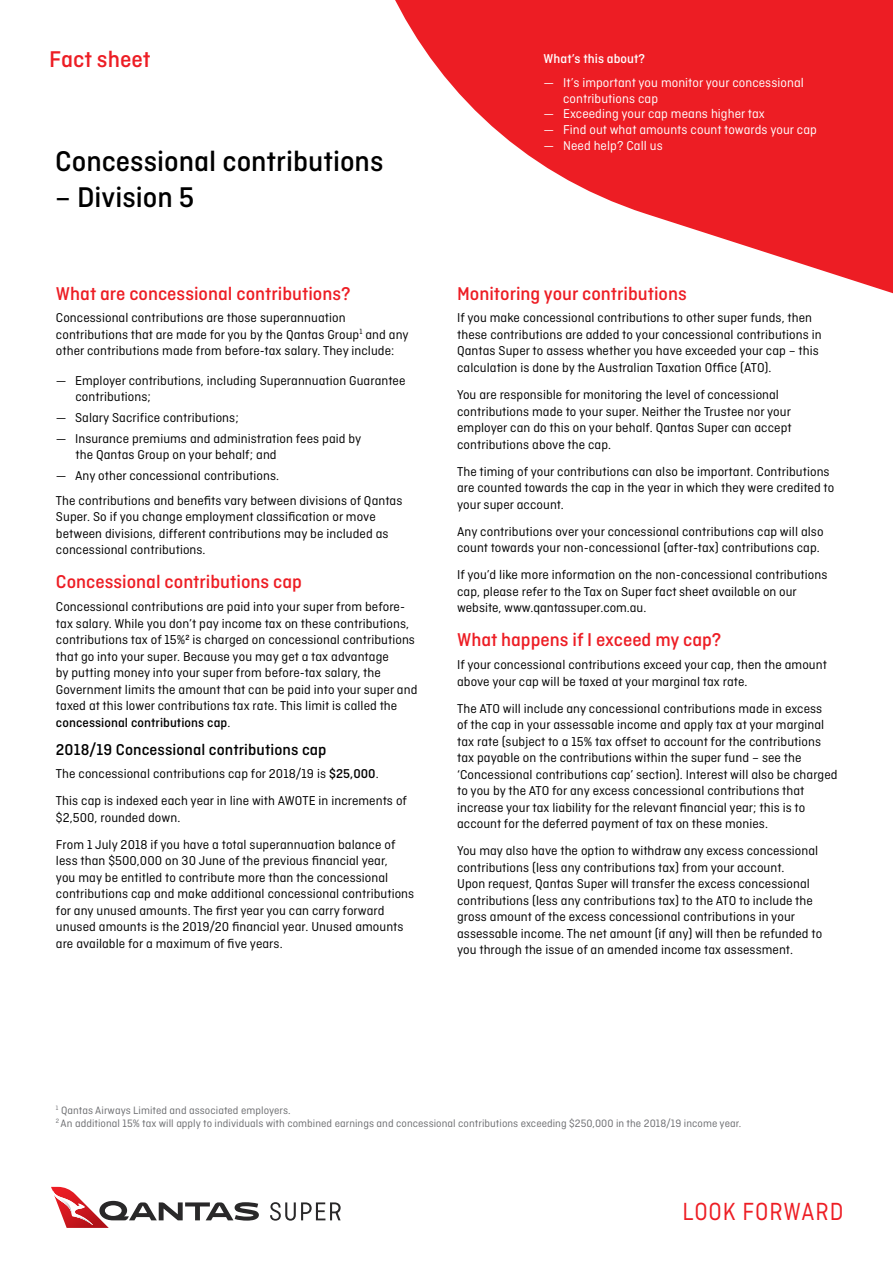
<style>
.page{position:relative;width:893px;height:1263px;background:#fff}
.page>*{position:absolute;margin:0;border:0;box-sizing:border-box;transform-origin:0 0}
.t1{font:500 30px "Ciutadella";color:#000}
.t2{font:26.1px "Ciutadella";letter-spacing:.035em;color:#ed1d24;scale:.91 1}
.t3{font:500 24px "Ciutadella";color:#ed1d24}
.t4{font:500 19.5px "Ciutadella";color:#ed1d24}
.t5{font:500 16.5px "Ciutadella";letter-spacing:.005em;color:#000}
.t6{font:13.5px/16.5px "Ciutadella";letter-spacing:.005em;color:#000}
.t7{font:13.5px/15.8px "Ciutadella";letter-spacing:.005em;color:#fff}
.t8{font:500 13.5px "Ciutadella";letter-spacing:.005em;color:#fff}
.t9{font:11.25px/12.8px "Ciutadella";letter-spacing:.005em;color:#6d6e71}
.s1{font-weight:500}
</style>
<div class="page">
<svg style="left:395px;top:0;width:498px;height:294px;fill:#ed1d24"></svg>
<svg style="left:51px;top:1187px;width:42px;height:38px"></svg>
<img style="left:74px;top:1216px;width:18px;height:9px">
<img style="left:52px;top:1188px;width:20px;height:27px">
<svg style="left:99px;top:1201px;width:160px;height:19px"></svg>
<svg style="left:270px;top:1202px;width:71px;height:19px"></svg>
<h3 class="t3" style="left:49px;top:46px;width:103px">Fact sheet</h3>
<h1 class="t1" style="left:55px;top:145px;width:330px">Concessional contributions</h1>
<h1 class="t1" style="left:55px;top:181px;width:141px">– Division 5</h1>
<h3 class="t4" style="left:56px;top:282px;width:296px">What are concessional contributions?</h3>
<p class="t6" style="left:56px;top:310px;width:354px">Concessional contributions are those superannuation contributions that are made for you by the Qantas Group<sup>1</sup> and any other contributions made from before-tax salary. They include:</p>
<p class="t6" style="left:75px;top:372px;width:331px;text-indent:-20px">— Employer contributions, including Superannuation Guarantee contributions;</p>
<p class="t6" style="left:56px;top:409px;width:184px">— Salary Sacrifice contributions;</p>
<p class="t6" style="left:75px;top:430px;width:287px;text-indent:-20px">— Insurance premiums and administration fees paid by the Qantas Group on your behalf; and</p>
<p class="t6" style="left:56px;top:463px;width:348px;line-height:25px">— Any other concessional contributions.<br>The contributions and benefits vary between divisions of Qantas</p>
<p class="t6" style="left:56px;top:509px;width:334px">Super. So if you change employment classification or move between divisions, different contributions may be included as concessional contributions.</p>
<h3 class="t4" style="left:56px;top:571px;width:248px">Concessional contributions cap</h3>
<p class="t6" style="left:56px;top:598px;width:363px">Concessional contributions are paid into your super from before&shy;tax salary. While you don’t pay income tax on these contributions, contributions tax of 15%<sup>2</sup> is charged on concessional contributions that go into your super. Because you may get a tax advantage<br>by putting money into your super from before-tax salary, the Government limits the amount that can be paid into your super and taxed at this lower contributions tax rate. This limit is called the <span class="s1">concessional contributions cap</span>.</p>
<p class="t5" style="left:56px;top:741px;width:272px">2018/19 Concessional contributions cap</p>
<p class="t6" style="left:56px;top:760px;width:353px;line-height:27.2px">The concessional contributions cap for 2018/19 is <span class="s1">$25,000</span>.<br>This cap is indexed each year in line with AWOTE in increments of</p>
<p class="t6" style="left:56px;top:804px;width:341px;line-height:27.2px">$2,500, rounded down.<br>From 1 July 2018 if you have a total superannuation balance of</p>
<p class="t6" style="left:56px;top:853px;width:360px">less than $500,000 on 30 June of the previous financial year,<br>you may be entitled to contribute more than the concessional contributions cap and make additional concessional contributions for any unused amounts. The first year you can carry forward unused amounts is the 2019/20 financial year. Unused amounts are available for a maximum of five years.</p>
<p class="t8" style="left:544px;top:51px;width:103px">What’s this about?</p>
<p class="t7" style="left:563px;top:75px;width:242px;text-indent:-19px">— It’s important you monitor your concessional contributions cap</p>
<p class="t7" style="left:544px;top:106px;width:223px">— Exceeding your cap means higher tax</p>
<p class="t7" style="left:544px;top:122px;width:275px">— Find out what amounts count towards your cap</p>
<p class="t7" style="left:544px;top:138px;width:121px">— Need help? Call us</p>
<h3 class="t4" style="left:457px;top:282px;width:231px">Monitoring your contributions</h3>
<p class="t6" style="left:457px;top:310px;width:366px">If you make concessional contributions to other super funds, then these contributions are added to your concessional contributions in Qantas Super to assess whether you have exceeded your cap – this calculation is done by the Australian Taxation Office (ATO).</p>
<p class="t6" style="left:457px;top:386px;width:336px">You are responsible for monitoring the level of concessional contributions made to your super. Neither the Trustee nor your employer can do this on your behalf. Qantas Super can accept contributions above the cap.</p>
<p class="t6" style="left:457px;top:463px;width:379px">The timing of your contributions can also be important. Contributions are counted towards the cap in the year in which they were credited to your super account.</p>
<p class="t6" style="left:457px;top:523px;width:368px">Any contributions over your concessional contributions cap will also count towards your non-concessional (after-tax) contributions cap.</p>
<p class="t6" style="left:457px;top:567px;width:372px">If you’d like more information on the non-concessional contributions cap, please refer to the Tax on Super fact sheet available on our website, www.qantassuper.com.au.</p>
<h3 class="t4" style="left:457px;top:629px;width:266px">What happens if I exceed my cap?</h3>
<p class="t6" style="left:457px;top:656px;width:371px">If your concessional contributions exceed your cap, then the amount above your cap will be taxed at your marginal tax rate.</p>
<p class="t6" style="left:457px;top:700px;width:382px">The ATO will include any concessional contributions made in excess<br>of the cap in your assessable income and apply tax at your marginal tax rate (subject to a 15% tax offset to account for the contributions tax payable on the contributions within the super fund – see the ‘Concessional contributions cap’ section). Interest will also be charged to you by the ATO for any excess concessional contributions that increase your tax liability for the relevant financial year; this is to account for the deferred payment of tax on these monies.</p>
<p class="t6" style="left:457px;top:843px;width:367px">You may also have the option to withdraw any excess concessional contributions (less any contributions tax) from your account.<br>Upon request, Qantas Super will transfer the excess concessional contributions (less any contributions tax) to the ATO to include the gross amount of the excess concessional contributions in your assessable income. The net amount (if any) will then be refunded to you through the issue of an amended income tax assessment.</p>
<p class="t9" style="left:56px;top:1104px;width:687px"><sup>1</sup> Qantas Airways Limited and associated employers.<br><sup>2</sup> An additional 15% tax will apply to individuals with combined earnings and concessional contributions exceeding $250,000 in the 2018/19 income year.</p>
<h2 class="t2" style="left:682px;top:1197px;width:178px">LOOK FORWARD</h2>
</div>
